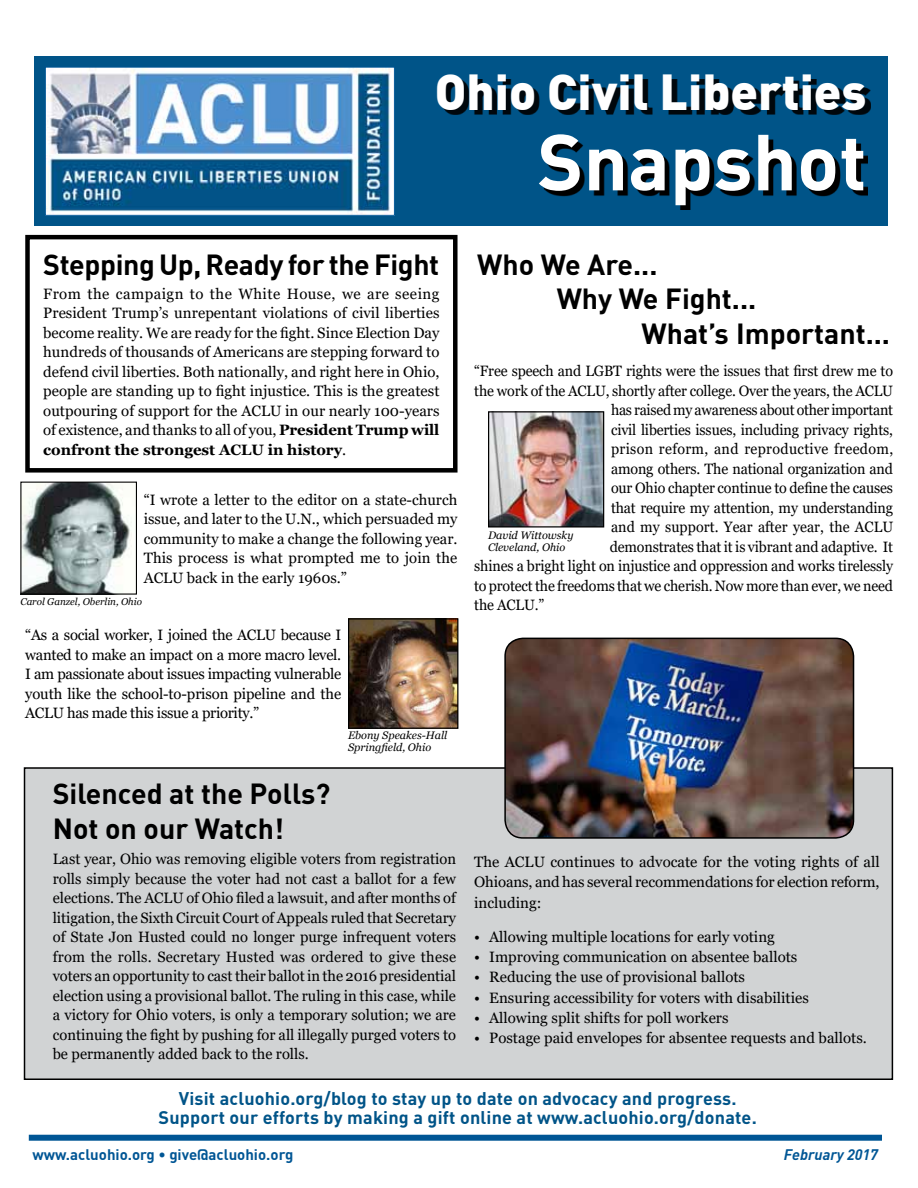
<style>
.page{position:relative;width:918px;height:1188px;background:#fff}
.page>*{position:absolute;margin:0;border:0;box-sizing:border-box;transform-origin:0 0}
.t1{font:700 78px "DIN";color:#fff}
.t2{font:900 49.5px "DIN";color:#fff}
.t3{font:700 28.5px/34.5px "DIN";color:#000}
.t4{font:700 18px/19.5px "DIN";letter-spacing:.01em;color:#005488;text-align:center}
.t5{font:15px/19.5px "Georgia";letter-spacing:-.01em;color:#000;text-align:justify}
.t6{font:15px "Georgia";letter-spacing:-.01em;color:#000;scale:.95 1}
.t7{font:15px "Georgia";letter-spacing:.025em;color:#000;scale:.95 1}
.t8{font:700 15px "DIN";color:#005695}
.t9{font:italic 700 15px "DIN";color:#005695}
.t10{font:italic 10.95px/12.1px "Georgia";color:#000}
.t11{font:italic 9.9px "Georgia";color:#000}
.s1{font-weight:700}
</style>
<div class="page">
<div style="left:25px;top:768px;width:867px;height:311px;background:#d1d3d4"></div>
<div style="left:24px;top:767px;width:869px;height:313px;border:2px solid #000"></div>
<div style="left:29px;top:1135px;width:853px;height:6px;background:#005695"></div>
<div style="left:25px;top:235px;width:433px;height:238px;border:4px solid #000"></div>
<img style="left:490px;top:413px;width:112px;height:113px">
<div style="left:488px;top:411px;width:116px;height:117px;border:1px solid #000"></div>
<img style="left:505px;top:638px;width:349px;height:199px">
<div style="left:504px;top:638px;width:350px;height:201px;border:2px solid #000;border-radius:18px"></div>
<img style="left:22px;top:484px;width:110px;height:109px">
<div style="left:20px;top:482px;width:117px;height:113px;border:1px solid #000"></div>
<div style="left:34px;top:57px;width:853px;height:169px;background:#005488"></div>
<div style="left:443px;top:79px;width:428px;height:36px;background:#000;opacity:.91"></div>
<svg style="left:544px;top:139px;width:324px;height:71px"></svg>
<img style="left:47px;top:69px;width:346px;height:145px">
<div style="left:45px;top:67px;width:350px;height:149px;border:1px solid #005695"></div>
<img style="left:350px;top:620px;width:106px;height:107px">
<div style="left:348px;top:618px;width:110px;height:111px;border:1px solid #000"></div>
<h2 class="t2" style="left:435px;top:59px;width:433px">Ohio Civil Liberties</h2>
<h1 class="t1" style="left:537px;top:111px;width:331px">Snapshot</h1>
<h3 class="t3" style="left:43px;top:246px;width:398px">Stepping Up, Ready for the Fight</h3>
<p class="t5" style="left:43px;top:284px;width:398px">From the campaign to the White House, we are seeing President Trump’s unrepentant violations of civil liberties become reality. We are ready for the fight. Since Election Day hundreds of thousands of Americans are stepping forward to defend civil liberties. Both nationally, and right here in Ohio, people are standing up to fight injustice. This is the greatest outpouring of support for the ACLU in our nearly 100-years of existence, and thanks to all of you, <span class="s1">President Trump will confront the strongest ACLU in history</span>.</p>
<p class="t5" style="left:144px;top:490px;width:315px">“I wrote a letter to the editor on a state-church issue, and later to the U.N., which persuaded my community to make a change the following year.<br>This process is what prompted me to join the ACLU back in the early 1960s.”</p>
<p class="t11" style="left:20px;top:596px;width:123px">Carol Ganzel, Oberlin, Ohio</p>
<p class="t5" style="left:25px;top:626px;width:318px">“As a social worker, I joined the ACLU because I wanted to make an impact on a more macro level.<br>I am passionate about issues impacting vulnerable youth like the school-to-prison pipeline and the ACLU has made this issue a priority.”</p>
<p class="t10" style="left:348px;top:729px;width:101px">Ebony Speakes-Hall<br>Springfield, Ohio</p>
<h3 class="t3" style="left:477px;top:246px;width:182px">Who We Are...</h3>
<h3 class="t3" style="left:557px;top:280px;width:201px">Why We Fight...</h3>
<h3 class="t3" style="left:642px;top:315px;width:250px">What’s Important...</h3>
<p class="t6" style="left:474px;top:362px;width:442px">“Free speech and LGBT rights were the issues that first drew me to</p>
<p class="t6" style="left:474px;top:382px;width:442px">the work of the ACLU, shortly after college. Over the years, the ACLU</p>
<p class="t6" style="left:611px;top:401px;width:298px">has raised my awareness about other important</p>
<p class="t6" style="left:611px;top:421px;width:298px">civil liberties issues, including privacy rights,</p>
<p class="t7" style="left:611px;top:440px;width:299px">prison reform, and reproductive freedom,</p>
<p class="t6" style="left:611px;top:460px;width:298px">among others. The national organization and</p>
<p class="t6" style="left:611px;top:479px;width:298px">our Ohio chapter continue to define the causes</p>
<p class="t6" style="left:611px;top:499px;width:298px">that require my attention, my understanding</p>
<p class="t6" style="left:611px;top:518px;width:299px">and my support. Year after year, the ACLU</p>
<p class="t6" style="left:610px;top:538px;width:300px">demonstrates that it is vibrant and adaptive. It</p>
<p class="t6" style="left:474px;top:557px;width:442px">shines a bright light on injustice and oppression and works tirelessly</p>
<p class="t6" style="left:474px;top:577px;width:442px">to protect the freedoms that we cherish. Now more than ever, we need</p>
<p class="t6" style="left:474px;top:596px;width:75px">the ACLU.”</p>
<p class="t10" style="left:488px;top:529px;width:87px">David Wittowsky<br>Cleveland, Ohio</p>
<h3 class="t3" style="left:53px;top:775px;width:279px">Silenced at the Polls?<br>Not on our Watch!</h3>
<p class="t5" style="left:53px;top:850px;width:405px">Last year, Ohio was removing eligible voters from registration rolls simply because the voter had not cast a ballot for a few elections. The ACLU of Ohio filed a lawsuit, and after months of litigation, the Sixth Circuit Court of Appeals ruled that Secretary of State Jon Husted could no longer purge infrequent voters from the rolls. Secretary Husted was ordered to give these voters an opportunity to cast their ballot in the 2016 presidential election using a provisional ballot. The ruling in this case, while a victory for Ohio voters, is only a temporary solution; we are continuing the fight by pushing for all illegally purged voters to be permanently added back to the rolls.</p>
<p class="t5" style="left:474px;top:852px;width:407px;line-height:20.4px">The ACLU continues to advocate for the voting rights of all Ohioans, and has several recommendations for election reform, including:</p>
<p class="t5" style="left:474px;top:927px;width:302px">• Allowing multiple locations for early voting</p>
<p class="t5" style="left:474px;top:947px;width:325px">• Improving communication on absentee ballots</p>
<p class="t5" style="left:474px;top:968px;width:272px">• Reducing the use of provisional ballots</p>
<p class="t5" style="left:474px;top:988px;width:336px">• Ensuring accessibility for voters with disabilities</p>
<p class="t5" style="left:474px;top:1008px;width:256px">• Allowing split shifts for poll workers</p>
<p class="t5" style="left:474px;top:1029px;width:394px">• Postage paid envelopes for absentee requests and ballots.</p>
<p class="t4" style="left:159px;top:1088px;width:600px">Visit acluohio.org/blog to stay up to date on advocacy and progress.<br>Support our efforts by making a gift online at www.acluohio.org/donate.</p>
<p class="t8" style="left:32px;top:1145px;width:262px">www.acluohio.org • give@acluohio.org</p>
<p class="t9" style="left:784px;top:1145px;width:96px">February 2017</p>
</div>
